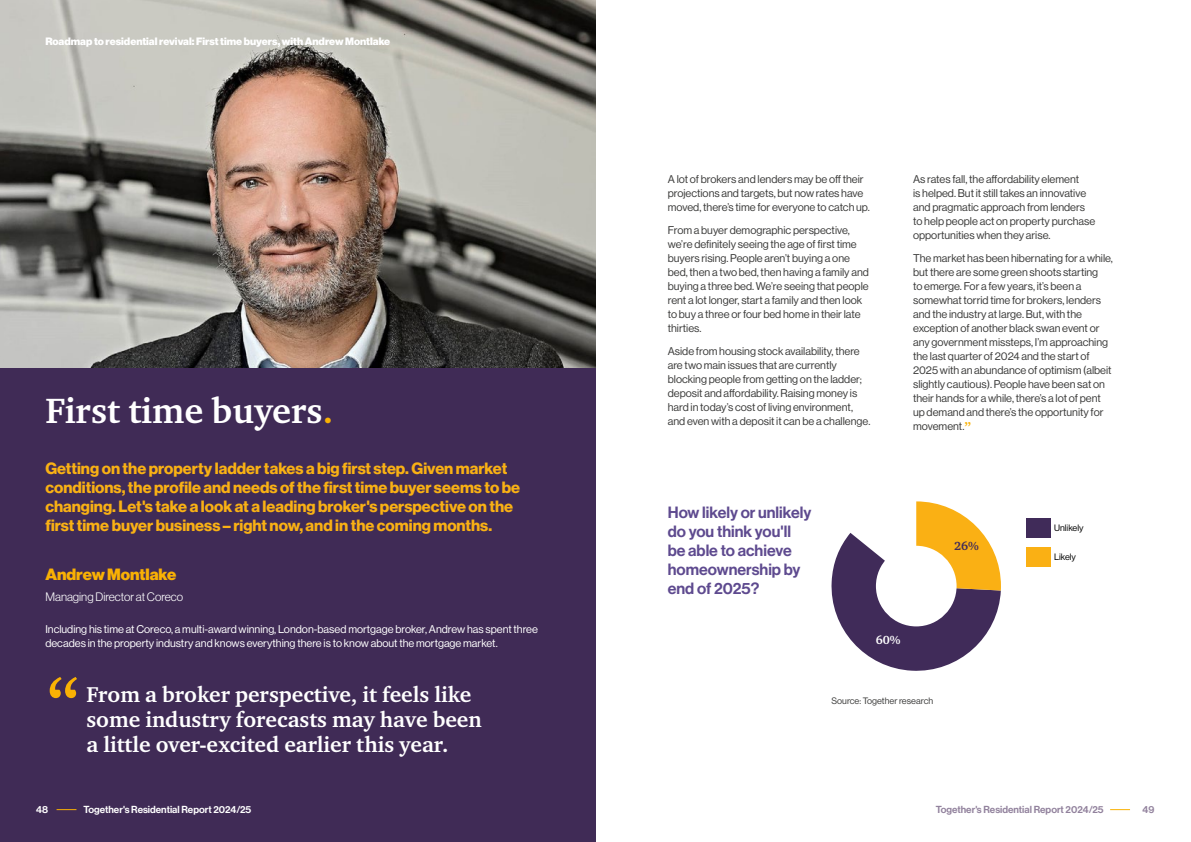
<style>
.page{position:relative;width:1191px;height:842px;background:#fff}
.page>*{position:absolute;margin:0;border:0;box-sizing:border-box;transform-origin:0 0}
.t1{font:700 70px "Charter ITC Pro";color:#f9b104}
.t2{font:700 36px "Charter ITC Pro";color:#fff}
.t3{font:700 22px/25px "Charter ITC Pro";color:#fff}
.t4{font:16px/19px "N Haas Grotesk DS Pro 75 Bd";color:#f9b114}
.t5{font:16px/19px "N Haas Grotesk DS Pro 65 Md";color:#5e4a8f}
.t6{font:16px "N Haas Grotesk DS Pro 95 Blk";color:#f9b104}
.t7{font:700 12.1px "Charter ITC Pro";color:#fff}
.t8{font:700 12.1px "Charter ITC Pro";color:#402b59}
.t9{font:12px "N Haas Grotesk DS Pro 45 Lt";color:#fff}
.t10{font:11px/14px "N Haas Grotesk DS Pro 55 Rg";color:#3c3c3b}
.t11{font:11px/14.3px "N Haas Grotesk DS Pro 55 Rg";color:#fff}
.t12{font:10.4px "N Haas Grotesk DS Pro 95 Blk";color:#fff}
.t13{font:10px "N Haas Grotesk DS Pro 65 Md";color:#fff}
.t14{font:10px "N Haas Grotesk DS Pro 65 Md";color:#92829d}
.t15{font:9.1px "N Haas Grotesk DS Pro 55 Rg";color:#3c3c3b}
.t16{font:9.1px "N Haas Grotesk DS Pro 55 Rg";color:#000}
.s1{color:#f9b104}
.s2{font-family:"Charter ITC Pro";font-weight:700;font-size:14.3px;color:#f9b104}
</style>
<div class="page">
<div style="left:0;top:0;width:595px;height:842px;background:#402b56"></div>
<img style="left:0;top:0;width:595px;height:368px">
<div style="left:1026px;top:518px;width:25px;height:20px;background:#402b59"></div>
<div style="left:1026px;top:547px;width:25px;height:20px;background:#fab014"></div>
<svg style="left:831px;top:501px;width:170px;height:170px"></svg>
<div style="left:876px;top:546px;width:80px;height:80px;background:#fff;border-radius:50%"></div>
<svg style="left:1110px;top:809px;width:20px;height:1px"></svg>
<svg style="left:57px;top:809px;width:19px;height:1px"></svg>
<p class="t12" style="left:45px;top:36px;width:346px">Roadmap to residential revival: First time buyers, with Andrew Montlake</p>
<h2 class="t2" style="left:45px;top:388px;width:289px">First time buyers<span class="s1">.</span></h2>
<p class="t4" style="left:45px;top:459px;width:476px">Getting on the property ladder takes a big first step. Given market conditions, the profile and needs of the first time buyer seems to be changing. Let's take a look at a leading broker's perspective on the first time buyer business – right now, and in the coming months.</p>
<h3 class="t6" style="left:45px;top:565px;width:132px">Andrew Montlake</h3>
<p class="t9" style="left:45px;top:590px;width:139px">Managing Director at Coreco</p>
<p class="t11" style="left:45px;top:622px;width:494px">Including his time at Coreco, a multi-award winning, London-based mortgage broker, Andrew has spent three decades in the property industry and knows everything there is to know about the mortgage market.</p>
<h1 class="t1" style="left:46px;top:658px;width:35px">“</h1>
<h3 class="t3" style="left:86px;top:682px;width:397px">From a broker perspective, it feels like some industry forecasts may have been a little over-excited earlier this year.</h3>
<p class="t10" style="left:668px;top:172px;width:203px">A lot of brokers and lenders may be off their projections and targets, but now rates have moved, there’s time for everyone to catch up.</p>
<p class="t10" style="left:668px;top:223px;width:203px">From a buyer demographic perspective, we’re definitely seeing the age of first time buyers rising. People aren’t buying a one bed, then a two bed, then having a family and buying a three bed. We’re seeing that people rent a lot longer, start a family and then look to buy a three or four bed home in their late thirties.</p>
<p class="t10" style="left:668px;top:344px;width:204px">Aside from housing stock availability, there are two main issues that are currently blocking people from getting on the ladder; deposit and affordability. Raising money is hard in today’s cost of living environment, and even with a deposit it can be a challenge.</p>
<p class="t10" style="left:913px;top:172px;width:184px">As rates fall, the affordability element<br>is helped. But it still takes an innovative and pragmatic approach from lenders to help people act on property purchase opportunities when they arise.</p>
<p class="t10" style="left:913px;top:251px;width:201px">The market has been hibernating for a while, but there are some green shoots starting<br>to emerge. For a few years, it’s been a somewhat torrid time for brokers, lenders and the industry at large. But, with the exception of another black swan event or any government missteps, I’m approaching the last quarter of 2024 and the start of 2025 with an abundance of optimism (albeit slightly cautious). People have been sat on their hands for a while, there’s a lot of pent up demand and there’s the opportunity for movement.<span class="s2">”</span></p>
<h3 class="t5" style="left:668px;top:503px;width:145px">How likely or unlikely do you think you'll be able to achieve homeownership by end of 2025?</h3>
<p class="t7" style="left:875px;top:632px;width:26px">60%</p>
<p class="t8" style="left:954px;top:539px;width:26px">26%</p>
<p class="t16" style="left:1054px;top:523px;width:31px">Unlikely</p>
<p class="t16" style="left:1054px;top:552px;width:23px">Likely</p>
<p class="t15" style="left:831px;top:696px;width:103px">Source: Together research</p>
<p class="t13" style="left:36px;top:803px;width:13px">48</p>
<p class="t13" style="left:83px;top:804px;width:169px">Together's Residential Report 2024/25</p>
<p class="t14" style="left:935px;top:804px;width:169px">Together's Residential Report 2024/25</p>
<p class="t14" style="left:1142px;top:803px;width:13px">49</p>
</div>
